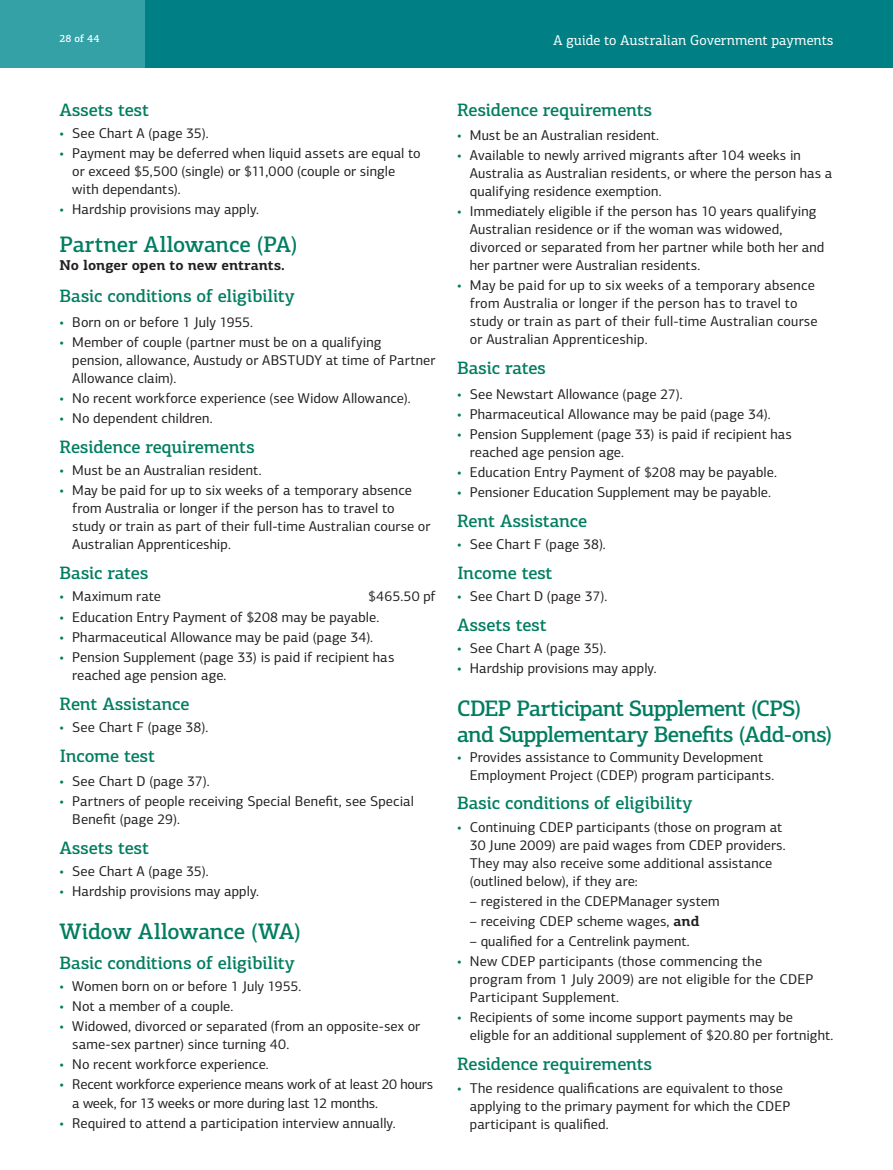
<style>
.page{position:relative;width:893px;height:1170px;background:#fff}
.page>*{position:absolute;margin:0;border:0;box-sizing:border-box;transform-origin:0 0}
.t1{font:500 22.5px/25.5px "PF Centro Slab Pro";letter-spacing:-.025em;color:#007d60}
.t2{font:500 18px "PF Centro Slab Pro";letter-spacing:-.015em;color:#007d60}
.t3{font:14.25px/18px "PF Centro Sans Pro";letter-spacing:.005em;color:#231f20}
.t4{font:14.25px/18px "PF Centro Sans Pro";letter-spacing:-.015em;color:#231f20}
.t5{font:14.25px "PF Centro Slab Pro";color:#fff}
.t6{font:700 14.25px "PF Centro Slab Pro";color:#231f20}
.t7{font:500 10.5px "PF Centro Slab Pro";color:#fff}
.s1{color:#007d60}
.s2{font-family:"PF Centro Slab Pro";font-weight:700}
</style>
<div class="page">
<div style="left:0;top:0;width:893px;height:68px;background:#008084"></div>
<div style="left:0;top:0;width:145px;height:68px;background:#33a1a6"></div>
<p class="t7" style="left:60px;top:32px;width:41px">28 of 44</p>
<p class="t5" style="left:553px;top:31px;width:282px">A guide to Australian Government payments</p>
<p class="t2" style="left:60px;top:98px;width:91px">Assets test</p>
<p class="t3" style="left:60px;top:124px;width:151px"><span class="s1">•</span> See Chart A (page 35).</p>
<p class="t3" style="left:72px;top:144px;width:350px;text-indent:-13px"><span class="s1">•</span> Payment may be deferred when liquid assets are equal to or exceed $5,500 (single) or $11,000 (couple or single with dependants).</p>
<p class="t3" style="left:60px;top:200px;width:201px"><span class="s1">•</span> Hardship provisions may apply.</p>
<h1 class="t1" style="left:60px;top:232px;width:240px">Partner Allowance (PA)</h1>
<p class="t6" style="left:60px;top:256px;width:227px">No longer open to new entrants.</p>
<p class="t2" style="left:60px;top:285px;width:237px">Basic conditions of eligibility</p>
<p class="t3" style="left:60px;top:313px;width:195px"><span class="s1">•</span> Born on or before 1 July 1955.</p>
<p class="t3" style="left:72px;top:333px;width:365px;text-indent:-13px"><span class="s1">•</span> Member of couple (partner must be on a qualifying<br>pension, allowance, Austudy or ABSTUDY at time of Partner<br>Allowance claim).</p>
<p class="t3" style="left:60px;top:389px;width:353px"><span class="s1">•</span> No recent workforce experience (see Widow Allowance).</p>
<p class="t3" style="left:60px;top:409px;width:155px"><span class="s1">•</span> No dependent children.</p>
<p class="t2" style="left:60px;top:435px;width:197px">Residence requirements</p>
<p class="t3" style="left:60px;top:461px;width:204px"><span class="s1">•</span> Must be an Australian resident.</p>
<p class="t3" style="left:72px;top:481px;width:360px;text-indent:-13px"><span class="s1">•</span> May be paid for up to six weeks of a temporary absence from Australia or longer if the person has to travel to study or train as part of their full-time Australian course or Australian Apprenticeship.</p>
<p class="t2" style="left:60px;top:561px;width:90px">Basic rates</p>
<p class="t3" style="left:60px;top:587px;width:103px"><span class="s1">•</span> Maximum rate</p>
<p class="t3" style="left:368px;top:587px;width:69px">$465.50 pf</p>
<p class="t3" style="left:60px;top:607px;width:321px"><span class="s1">•</span> Education Entry Payment of $208 may be payable.</p>
<p class="t3" style="left:60px;top:627px;width:315px"><span class="s1">•</span> Pharmaceutical Allowance may be paid (page 34).</p>
<p class="t3" style="left:72px;top:648px;width:324px;text-indent:-13px"><span class="s1">•</span> Pension Supplement (page 33) is paid if recipient has reached age pension age.</p>
<p class="t2" style="left:60px;top:692px;width:132px">Rent Assistance</p>
<p class="t3" style="left:60px;top:718px;width:150px"><span class="s1">•</span> See Chart F (page 38).</p>
<p class="t2" style="left:60px;top:744px;width:97px">Income test</p>
<p class="t3" style="left:60px;top:772px;width:152px"><span class="s1">•</span> See Chart D (page 37).</p>
<p class="t3" style="left:72px;top:792px;width:343px;text-indent:-13px"><span class="s1">•</span> Partners of people receiving Special Benefit, see Special<br>Benefit (page 29).</p>
<p class="t2" style="left:60px;top:836px;width:91px">Assets test</p>
<p class="t3" style="left:60px;top:862px;width:151px"><span class="s1">•</span> See Chart A (page 35).</p>
<p class="t3" style="left:60px;top:882px;width:201px"><span class="s1">•</span> Hardship provisions may apply.</p>
<h1 class="t1" style="left:60px;top:918px;width:243px">Widow Allowance (WA)</h1>
<p class="t2" style="left:60px;top:951px;width:237px">Basic conditions of eligibility</p>
<p class="t3" style="left:60px;top:977px;width:243px"><span class="s1">•</span> Women born on or before 1 July 1955.</p>
<p class="t3" style="left:60px;top:997px;width:176px"><span class="s1">•</span> Not a member of a couple.</p>
<p class="t3" style="left:72px;top:1017px;width:350px;text-indent:-13px"><span class="s1">•</span> Widowed, divorced or separated (from an opposite-sex or same-sex partner) since turning 40.</p>
<p class="t3" style="left:60px;top:1055px;width:211px"><span class="s1">•</span> No recent workforce experience.</p>
<p class="t4" style="left:72px;top:1075px;width:362px;text-indent:-13px"><span class="s1">•</span> Recent workforce experience means work of at least 20 hours a week, for 13 weeks or more during last 12 months.</p>
<p class="t3" style="left:60px;top:1113px;width:338px"><span class="s1">•</span> Required to attend a participation interview annually.</p>
<p class="t2" style="left:457px;top:98px;width:197px">Residence requirements</p>
<p class="t3" style="left:457px;top:126px;width:204px"><span class="s1">•</span> Must be an Australian resident.</p>
<p class="t3" style="left:470px;top:146px;width:364px;text-indent:-13px"><span class="s1">•</span> Available to newly arrived migrants after 104 weeks in<br>Australia as Australian residents, or where the person has a qualifying residence exemption.</p>
<p class="t3" style="left:470px;top:202px;width:356px;text-indent:-13px"><span class="s1">•</span> Immediately eligible if the person has 10 years qualifying Australian residence or if the woman was widowed, divorced or separated from her partner while both her and her partner were Australian residents.</p>
<p class="t3" style="left:470px;top:276px;width:349px;text-indent:-13px"><span class="s1">•</span> May be paid for up to six weeks of a temporary absence from Australia or longer if the person has to travel to study or train as part of their full-time Australian course or Australian Apprenticeship.</p>
<p class="t2" style="left:457px;top:357px;width:90px">Basic rates</p>
<p class="t3" style="left:457px;top:385px;width:227px"><span class="s1">•</span> See Newstart Allowance (page 27).</p>
<p class="t3" style="left:457px;top:405px;width:315px"><span class="s1">•</span> Pharmaceutical Allowance may be paid (page 34).</p>
<p class="t3" style="left:470px;top:425px;width:324px;text-indent:-13px"><span class="s1">•</span> Pension Supplement (page 33) is paid if recipient has reached age pension age.</p>
<p class="t3" style="left:457px;top:463px;width:321px"><span class="s1">•</span> Education Entry Payment of $208 may be payable.</p>
<p class="t3" style="left:457px;top:483px;width:316px"><span class="s1">•</span> Pensioner Education Supplement may be payable.</p>
<p class="t2" style="left:457px;top:509px;width:132px">Rent Assistance</p>
<p class="t3" style="left:457px;top:535px;width:150px"><span class="s1">•</span> See Chart F (page 38).</p>
<p class="t2" style="left:457px;top:561px;width:97px">Income test</p>
<p class="t3" style="left:457px;top:587px;width:152px"><span class="s1">•</span> See Chart D (page 37).</p>
<p class="t2" style="left:457px;top:613px;width:91px">Assets test</p>
<p class="t3" style="left:457px;top:639px;width:151px"><span class="s1">•</span> See Chart A (page 35).</p>
<p class="t3" style="left:457px;top:659px;width:201px"><span class="s1">•</span> Hardship provisions may apply.</p>
<h1 class="t1" style="left:457px;top:695px;width:377px">CDEP Participant Supplement (CPS) and Supplementary Benefits (Add-ons)</h1>
<p class="t3" style="left:470px;top:747px;width:306px;text-indent:-13px"><span class="s1">•</span> Provides assistance to Community Development<br>Employment Project (CDEP) program participants.</p>
<p class="t2" style="left:457px;top:792px;width:237px">Basic conditions of eligibility</p>
<p class="t3" style="left:470px;top:817px;width:317px;text-indent:-13px"><span class="s1">•</span> Continuing CDEP participants (those on program at 30 June 2009) are paid wages from CDEP providers.<br>They may also receive some additional assistance (outlined below), if they are:</p>
<p class="t3" style="left:470px;top:891px;width:251px">– registered in the CDEPManager system</p>
<p class="t3" style="left:470px;top:912px;width:231px">– receiving CDEP scheme wages, <span class="s2">and</span></p>
<p class="t3" style="left:470px;top:932px;width:221px">– qualified for a Centrelink payment.</p>
<p class="t3" style="left:470px;top:952px;width:345px;text-indent:-13px"><span class="s1">•</span> New CDEP participants (those commencing the program from 1 July 2009) are not eligible for the CDEP<br>Participant Supplement.</p>
<p class="t3" style="left:470px;top:1008px;width:365px;text-indent:-13px"><span class="s1">•</span> Recipients of some income support payments may be eligble for an additional supplement of $20.80 per fortnight.</p>
<p class="t2" style="left:457px;top:1052px;width:197px">Residence requirements</p>
<p class="t3" style="left:470px;top:1078px;width:322px;text-indent:-13px"><span class="s1">•</span> The residence qualifications are equivalent to those applying to the primary payment for which the CDEP participant is qualified.</p>
</div>
